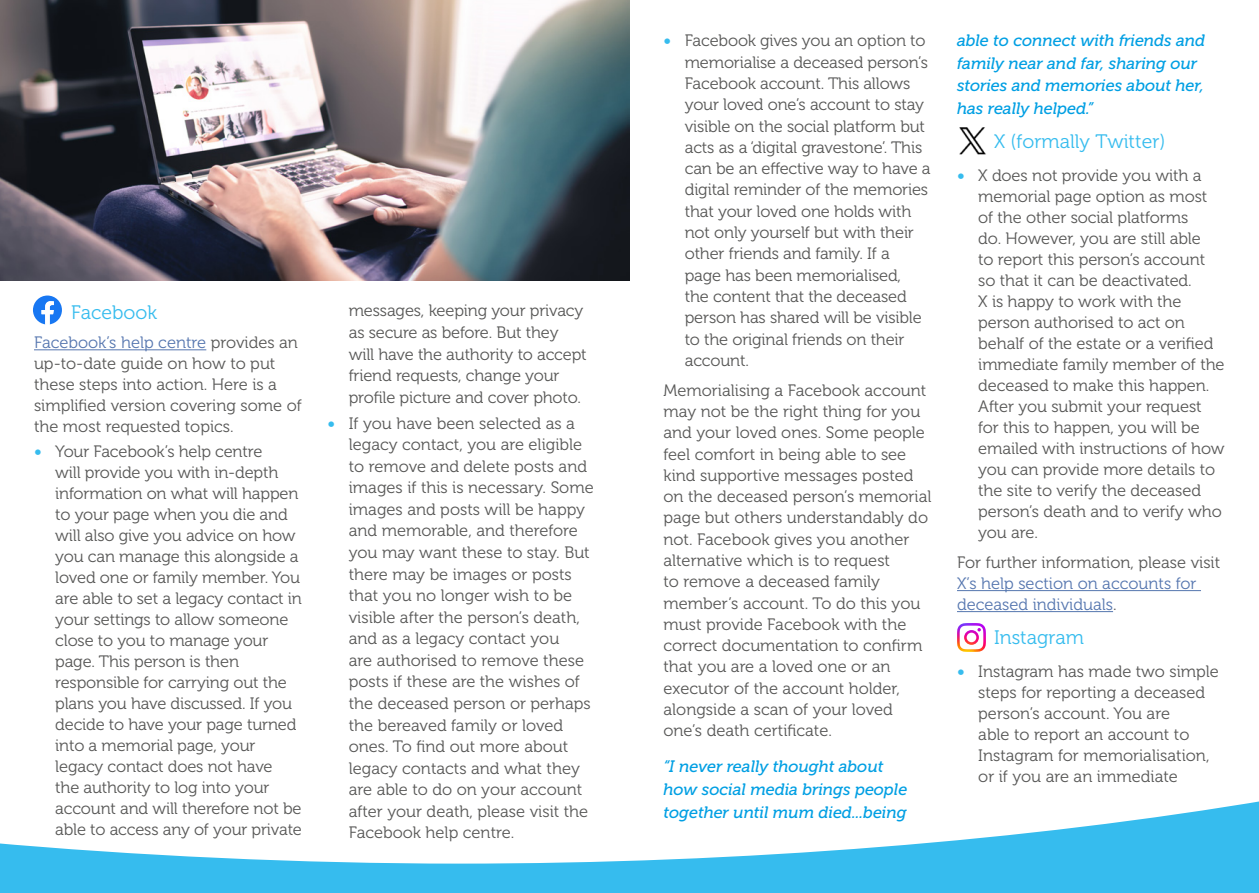
<style>
.page{position:relative;width:1259px;height:893px;background:#fff}
.page>*{position:absolute;margin:0;border:0;box-sizing:border-box;transform-origin:0 0}
.Body_11pt_14pt{font:19.5px "Museo 300";color:#36bcee}
.Sub_Head{font:19.5px "Museo 300";color:#36bcee}
.Body{font:16.5px/21px "Museo 300";letter-spacing:-.005em;color:#575756}
.Body_11pt_14pt-2{font:italic 16.5px/22.5px "Museo 500";color:#009fe3}
.Body-2{font:16.5px/21px "Museo 300";color:#5576af}
.s1{color:#5576af}
.s2{font-family:"Museo 700";color:#36bcee}
.s3{color:#575756}
</style>
<div class="page">
<svg style="left:0;top:801px;width:1259px;height:92px"></svg>
<img style="left:0;top:0;width:629px;height:281px">
<hr style="left:34px;top:349px;width:172px;height:1px;background:#5576af">
<hr style="left:957px;top:590px;width:244px;height:1px;background:#5576af">
<hr style="left:957px;top:611px;width:156px;height:1px;background:#5576af">
<svg style="left:33px;top:296px;width:29px;height:28px"></svg>
<svg style="left:957px;top:623px;width:29px;height:29px"></svg>
<img style="left:959px;top:127px;width:27px;height:28px">
<p class="Sub_Head" style="left:71px;top:301px;width:87px">Facebook</p>
<p class="Body" style="left:34px;top:332px;width:269px"><span class="s1">Facebook’s help centre</span> provides an up-to-date guide on how to put these steps into action. Here is a simplified version covering some of the most requested topics.</p>
<p class="Body" style="left:55px;top:442px;width:248px;text-indent:-21px"><span class="s2">•</span> Your Facebook’s help centre<br>will provide you with in-depth information on what will happen to your page when you die and will also give you advice on how you can manage this alongside a loved one or family member. You are able to set a legacy contact in your settings to allow someone close to you to manage your page. This person is then responsible for carrying out the plans you have discussed. If you decide to have your page turned into a memorial page, your legacy contact does not have<br>the authority to log into your account and will therefore not be able to access any of your private</p>
<p class="Body" style="left:349px;top:300px;width:239px;line-height:21.6px">messages, keeping your privacy as secure as before. But they will have the authority to accept friend requests, change your profile picture and cover photo.</p>
<p class="Body" style="left:349px;top:412px;width:246px;line-height:21.6px;text-indent:-21px"><span class="s2">•</span> If you have been selected as a legacy contact, you are eligible to remove and delete posts and images if this is necessary. Some images and posts will be happy and memorable, and therefore you may want these to stay. But there may be images or posts that you no longer wish to be visible after the person’s death, and as a legacy contact you<br>are authorised to remove these posts if these are the wishes of the deceased person or perhaps the bereaved family or loved ones. To find out more about legacy contacts and what they are able to do on your account after your death, please visit the<br>Facebook help centre.</p>
<p class="Body" style="left:685px;top:30px;width:247px;text-indent:-21px"><span class="s2">•</span> Facebook gives you an option to memorialise a deceased person’s<br>Facebook account. This allows your loved one’s account to stay visible on the social platform but acts as a ‘digital gravestone’. This can be an effective way to have a digital reminder of the memories that your loved one holds with not only yourself but with their other friends and family. If a<br>page has been memorialised,<br>the content that the deceased person has shared will be visible to the original friends on their account.</p>
<p class="Body" style="left:663px;top:380px;width:269px">Memorialising a Facebook account may not be the right thing for you and your loved ones. Some people feel comfort in being able to see kind supportive messages posted on the deceased person’s memorial page but others understandably do not. Facebook gives you another alternative which is to request<br>to remove a deceased family member’s account. To do this you must provide Facebook with the correct documentation to confirm that you are a loved one or an executor of the account holder, alongside a scan of your loved one’s death certificate.</p>
<p class="Body_11pt_14pt-2" style="left:663px;top:755px;width:245px">“I never really thought about how social media brings people together until mum died...being</p>
<p class="Body_11pt_14pt-2" style="left:957px;top:30px;width:250px">able to connect with friends and family near and far, sharing our stories and memories about her, has really helped.”</p>
<p class="Body_11pt_14pt" style="left:994px;top:130px;width:173px">X (formally Twitter)</p>
<p class="Body" style="left:978px;top:166px;width:248px;text-indent:-21px"><span class="s2">•</span> X does not provide you with a memorial page option as most of the other social platforms<br>do. However, you are still able<br>to report this person’s account so that it can be deactivated.<br>X is happy to work with the person authorised to act on behalf of the estate or a verified immediate family member of the deceased to make this happen.<br>After you submit your request for this to happen, you will be emailed with instructions of how you can provide more details to the site to verify the deceased person’s death and to verify who you are.</p>
<p class="Body-2" style="left:957px;top:552px;width:265px"><span class="s3">For further information, please visit<br></span>X’s help section on accounts for deceased individuals<span class="s3">.</span></p>
<p class="Sub_Head" style="left:994px;top:626px;width:91px">Instagram</p>
<p class="Body" style="left:978px;top:662px;width:242px;text-indent:-21px"><span class="s2">•</span> Instagram has made two simple steps for reporting a deceased person’s account. You are<br>able to report an account to<br>Instagram for memorialisation, or if you are an immediate</p>
</div>
